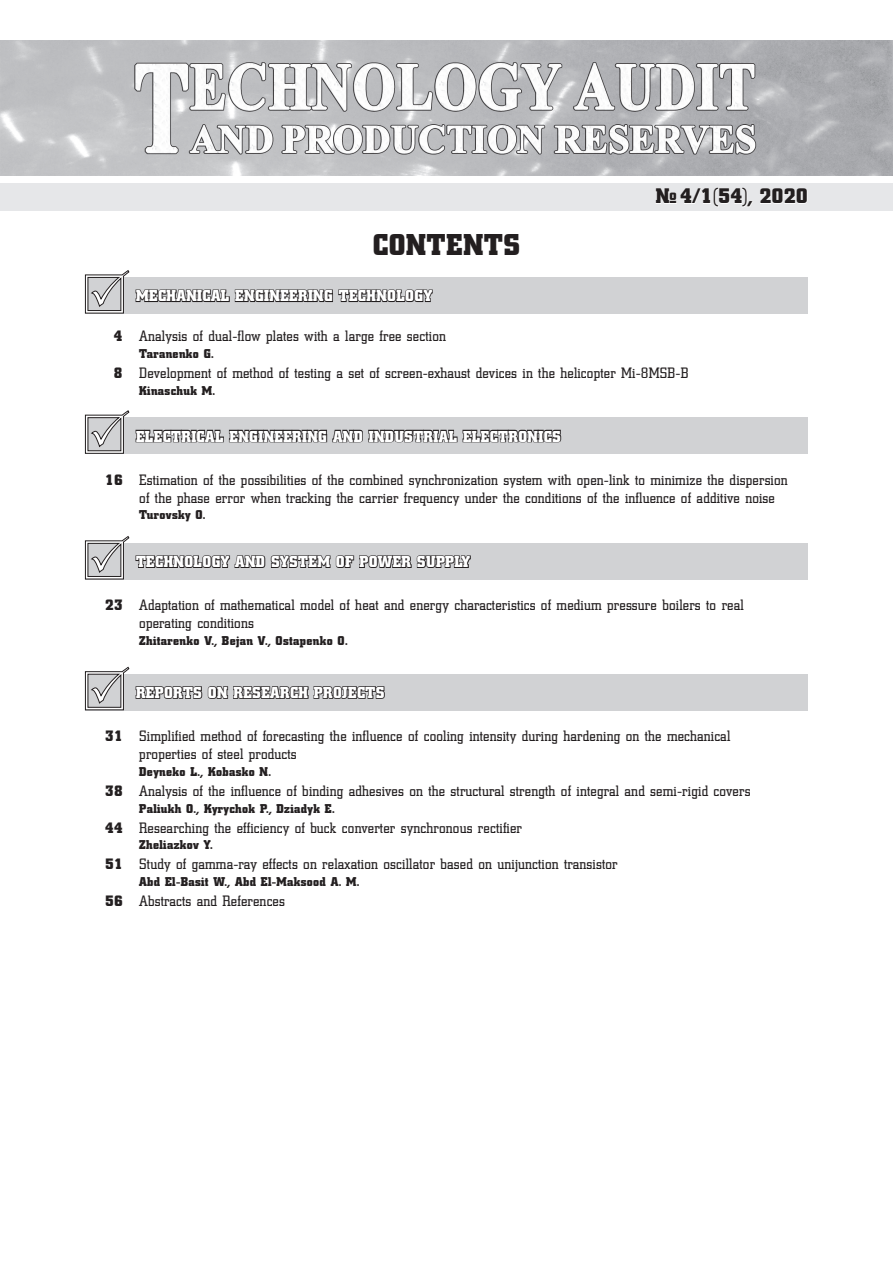
<style>
.page{position:relative;width:893px;height:1276px;background:#fff}
.page>*{position:absolute;margin:0;border:0;box-sizing:border-box;transform-origin:0 0}
.t1{font:30px "Coliseum Black C";letter-spacing:.025em;color:#231f20}
.t2{font:21px "Coliseum Black C";color:#231f20}
.t3{font:15.75px "Coliseum Black C";letter-spacing:.025em;color:#fff}
.t4{font:15px/18px "Coliseum C";letter-spacing:.015em;color:#231f20}
.t5{font:12.75px "Coliseum Black C";letter-spacing:.025em;color:#231f20}
.s1{font-family:"Coliseum Black C"}
</style>
<div class="page">
<div style="left:0;top:183px;width:893px;height:27px;background:#e6e7e9"></div>
<svg style="left:656px;top:188px;width:152px;height:19px"></svg>
<img style="left:0;top:41px;width:893px;height:135px">
<div style="left:85px;top:277px;width:723px;height:36px;background:#d1d2d4"></div>
<svg style="left:85px;top:270px;width:349px;height:44px"></svg>
<div style="left:85px;top:417px;width:723px;height:37px;background:#d1d2d4"></div>
<svg style="left:85px;top:410px;width:477px;height:44px"></svg>
<div style="left:85px;top:543px;width:723px;height:36px;background:#d1d2d4"></div>
<svg style="left:85px;top:536px;width:387px;height:44px"></svg>
<div style="left:85px;top:674px;width:723px;height:36px;background:#d1d2d4"></div>
<svg style="left:85px;top:666px;width:300px;height:44px"></svg>
<h1 class="t1" style="left:373px;top:227px;width:149px">CONTENTS</h1>
<p class="t3" style="left:136px;top:287px;width:298px">MECHANICAL ENGINEERING TECHNOLOGY</p>
<h2 class="t2" style="left:656px;top:184px;width:154px">№ 4/1(54), 2020</h2>
<p class="t4" style="left:114px;top:327px;width:333px"><span class="s1">4</span> Analysis of dual-flow plates with a large free section</p>
<p class="t5" style="left:139px;top:346px;width:76px">Taranenko G.</p>
<p class="t4" style="left:114px;top:364px;width:576px"><span class="s1">8</span> Development of method of testing a set of screen-exhaust devices in the helicopter Mi-8MSB-B</p>
<p class="t5" style="left:139px;top:383px;width:77px">Kinaschuk M.</p>
<p class="t3" style="left:136px;top:427px;width:426px">ELECTRICAL ENGINEERING AND INDUSTRIAL ELECTRONICS</p>
<p class="t4" style="left:139px;top:470px;width:650px;text-indent:-34px"><span class="s1">16</span> Estimation of the possibilities of the combined synchronization system with open-link to minimize the dispersion of the phase error when tracking the carrier frequency under the conditions of the influence of additive noise</p>
<p class="t5" style="left:139px;top:507px;width:68px">Turovsky O.</p>
<p class="t3" style="left:136px;top:553px;width:336px">TECHNOLOGY AND SYSTEM OF POWER SUPPLY</p>
<p class="t4" style="left:139px;top:596px;width:606px;text-indent:-34px"><span class="s1">23</span> Adaptation of mathematical model of heat and energy characteristics of medium pressure boilers to real operating conditions</p>
<p class="t5" style="left:139px;top:633px;width:210px">Zhitarenko V., Bejan V., Ostapenko O.</p>
<p class="t3" style="left:136px;top:683px;width:250px">REPORTS ON RESEARCH PROJECTS</p>
<p class="t4" style="left:139px;top:727px;width:593px;text-indent:-34px"><span class="s1">31</span> Simplified method of forecasting the influence of cooling intensity during hardening on the mechanical properties of steel products</p>
<p class="t5" style="left:139px;top:764px;width:133px">Deyneko L., Kobasko N.</p>
<p class="t4" style="left:105px;top:781px;width:647px"><span class="s1">38</span> Analysis of the influence of binding adhesives on the structural strength of integral and semi-rigid covers</p>
<p class="t5" style="left:139px;top:801px;width:197px">Paliukh О., Kyrychok P., Dziadyk E.</p>
<p class="t4" style="left:105px;top:818px;width:418px"><span class="s1">44</span> Researching the efficiency of buck converter synchronous rectifier</p>
<p class="t5" style="left:139px;top:837px;width:75px">Zheliazkov Y.</p>
<p class="t4" style="left:105px;top:855px;width:514px"><span class="s1">51</span> Study of gamma-ray effects on relaxation oscillator based on unijunction transistor</p>
<p class="t5" style="left:139px;top:874px;width:222px">Abd El-Basit W., Abd El-Maksood A. M.</p>
<p class="t4" style="left:105px;top:891px;width:181px"><span class="s1">56</span> Abstracts and References</p>
</div>
